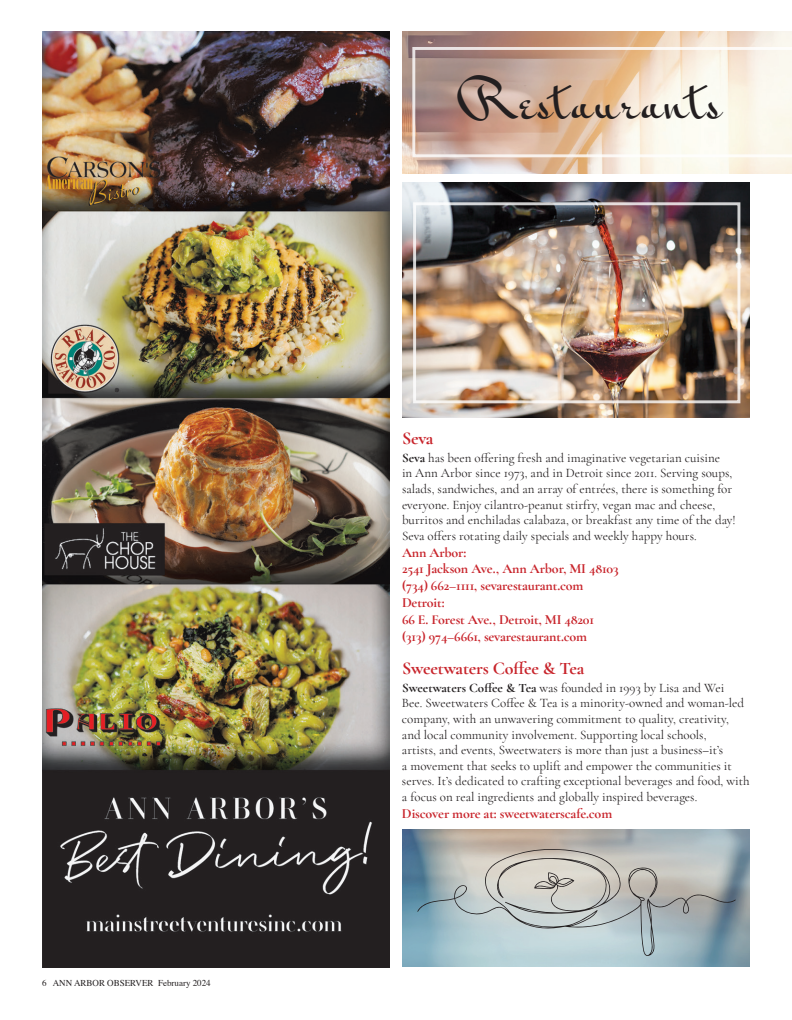
<style>
.page{position:relative;width:792px;height:1020px;background:#fff}
.page>*{position:absolute;margin:0;border:0;box-sizing:border-box;transform-origin:0 0}
.t1{font:48px "Mr Bedfort";letter-spacing:.05em;color:#231f20}
.Restos_Biz_Name{font:700 18px "Cormorant Garamond";letter-spacing:-.01em;color:#c8242b}
.Restos_Biz_Description{font:700 14px "Cormorant Garamond";letter-spacing:-.01em;color:#c8242b}
.Restos_Biz_Description-2{font:13px/15.6px "Cormorant Garamond";color:#231f20}
.t2{font:9px "Times";color:#231f20}
.s1{font-weight:700}
</style>
<div class="page">
<img style="left:402px;top:32px;width:390px;height:142px">
<svg style="left:412px;top:47px;width:380px;height:110px"></svg>
<img style="left:402px;top:182px;width:348px;height:235px">
<div style="left:413px;top:202px;width:327px;height:201px;border:3px solid #fff"></div>
<img style="left:402px;top:830px;width:348px;height:137px">
<svg style="left:417px;top:848px;width:319px;height:108px;background:#b0babb"></svg>
<img style="left:42px;top:32px;width:348px;height:936px">
<p class="t2" style="left:42px;top:975px;width:170px">6 ANN ARBOR OBSERVER February 2024</p>
<p class="t1" style="left:462px;top:72px;width:261px">Restaurants</p>
<p class="Restos_Biz_Name" style="left:402px;top:427px;width:33px">Seva</p>
<p class="Restos_Biz_Description-2" style="left:402px;top:450px;width:335px"><span class="s1">Seva</span> has been offering fresh and imaginative vegetarian cuisine<br>in Ann Arbor since 1973, and in Detroit since 2011. Serving soups, salads, sandwiches, and an array of entrées, there is something for everyone. Enjoy cilantro-peanut stirfry, vegan mac and cheese, burritos and enchiladas calabaza, or breakfast any time of the day!<br>Seva offers rotating daily specials and weekly happy hours.</p>
<p class="Restos_Biz_Description" style="left:402px;top:543px;width:66px">Ann Arbor:</p>
<p class="Restos_Biz_Description" style="left:402px;top:560px;width:218px">2541 Jackson Ave., Ann Arbor, MI 48103</p>
<p class="Restos_Biz_Description" style="left:402px;top:577px;width:183px">(734) 662–1111, sevarestaurant.com</p>
<p class="Restos_Biz_Description" style="left:402px;top:594px;width:44px">Detroit:</p>
<p class="Restos_Biz_Description" style="left:402px;top:611px;width:194px">66 E. Forest Ave., Detroit, MI 48201</p>
<p class="Restos_Biz_Description" style="left:402px;top:627px;width:187px">(313) 974–6661, sevarestaurant.com</p>
<p class="Restos_Biz_Name" style="left:402px;top:657px;width:184px">Sweetwaters Coffee &amp; Tea</p>
<p class="Restos_Biz_Description-2" style="left:402px;top:680px;width:349px"><span class="s1">Sweetwaters Coffee &amp; Tea</span> was founded in 1993 by Lisa and Wei<br>Bee. Sweetwaters Coffee &amp; Tea is a minority-owned and woman-led company, with an unwavering commitment to quality, creativity, and local community involvement. Supporting local schools,<br>artists, and events, Sweetwaters is more than just a business–it’s<br>a movement that seeks to uplift and empower the communities it serves. It’s dedicated to crafting exceptional beverages and food, with a focus on real ingredients and globally inspired beverages.</p>
<p class="Restos_Biz_Description" style="left:402px;top:805px;width:212px">Discover more at: sweetwaterscafe.com</p>
</div>
